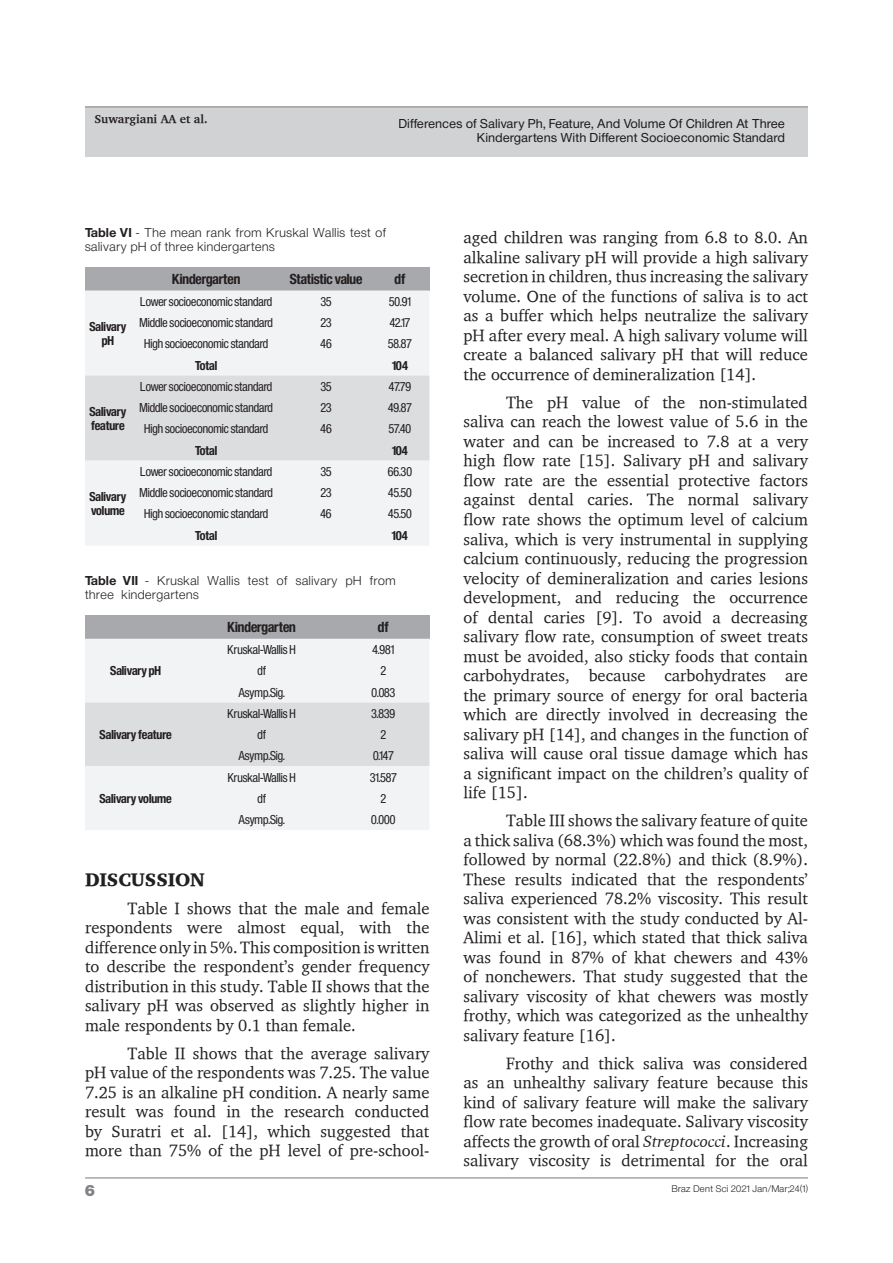
<style>
.page{position:relative;width:893px;height:1263px;background:#fff}
.page>*{position:absolute;margin:0;border:0;box-sizing:border-box;transform-origin:0 0}
.t1{font:900 18.75px "Charter";letter-spacing:-.01em;color:#231f20}
.t2{font:16.5px/19.5px "Charter";color:#231f20;text-align:justify}
.t3{font:15px "Sh Europa Nr 2 Ultra";color:#808285}
.t4{font:700 13.5px "Sh Europa Nr 2 Con";color:#231f20}
.t5{font:12px "Sh Europa Nr 2 Con";color:#231f20}
.t6{font:12px/14.4px "Sh Europa Nr 2 Light";letter-spacing:.05em;color:#231f20}
.t7{font:12px/14.4px "Sh Europa Nr 2";letter-spacing:.05em;color:#231f20;text-align:right}
.t8{font:700 12px/13.8px "Sh Europa Nr 2 Con";color:#231f20}
.t9{font:700 12px "Charter";color:#231f20}
.t10{font:9px "Sh Europa Nr 2 Light";letter-spacing:.05em;color:#231f20}
.s1{font-family:"Sh Europa Nr 2";font-weight:700}
.s2{font-style:italic}
</style>
<div class="page">
<div style="left:85px;top:107px;width:723px;height:50px;background:#d1d2d4"></div>
<hr style="left:85px;top:106px;width:723px;height:1px;background:#808285">
<hr style="left:85px;top:1177px;width:723px;height:1px;background:#808285">
<div style="left:85px;top:267px;width:46px;height:23px;background:#a8a9ad"></div>
<div style="left:131px;top:267px;width:151px;height:23px;background:#a8a9ad"></div>
<div style="left:282px;top:267px;width:88px;height:23px;background:#a8a9ad"></div>
<div style="left:370px;top:267px;width:59px;height:23px;background:#a8a9ad"></div>
<svg style="left:85px;top:290px;width:344px;height:255px"></svg>
<div style="left:85px;top:615px;width:101px;height:24px;background:#a8a9ad"></div>
<div style="left:186px;top:615px;width:151px;height:24px;background:#a8a9ad"></div>
<div style="left:337px;top:615px;width:92px;height:24px;background:#a8a9ad"></div>
<svg style="left:85px;top:639px;width:344px;height:191px"></svg>
<p class="t9" style="left:94px;top:111px;width:115px">Suwargiani AA et al.</p>
<p class="t7" style="left:399px;top:116px;width:388px">Differences of Salivary Ph, Feature, And Volume Of Children At Three<br>Kindergartens With Different Socioeconomic Standard</p>
<p class="t6" style="left:85px;top:225px;width:303px"><span class="s1">Table VI</span> - The mean rank from Kruskal Wallis test of salivary pH of three kindergartens</p>
<p class="t8" style="left:89px;top:319px;width:38px;text-align:center">Salivary pH</p>
<p class="t8" style="left:89px;top:405px;width:38px">Salivary feature</p>
<p class="t8" style="left:89px;top:490px;width:38px">Salivary volume</p>
<p class="t4" style="left:172px;top:271px;width:70px">Kindergarten</p>
<p class="t4" style="left:290px;top:271px;width:74px">Statistic value</p>
<p class="t4" style="left:395px;top:271px;width:12px">df</p>
<p class="t5" style="left:140px;top:294px;width:133px">Lower socioeconomic standard</p>
<p class="t5" style="left:321px;top:294px;width:12px">35</p>
<p class="t5" style="left:389px;top:294px;width:23px">50.91</p>
<p class="t5" style="left:140px;top:316px;width:135px">Middle socioeconomic standard</p>
<p class="t5" style="left:321px;top:316px;width:12px">23</p>
<p class="t5" style="left:390px;top:316px;width:22px">42.17</p>
<p class="t5" style="left:144px;top:337px;width:126px">High socioeconomic standard</p>
<p class="t5" style="left:321px;top:337px;width:13px">46</p>
<p class="t5" style="left:388px;top:337px;width:25px">58.87</p>
<p class="t8" style="left:195px;top:358px;width:24px">Total</p>
<p class="t8" style="left:392px;top:358px;width:17px">104</p>
<p class="t5" style="left:140px;top:379px;width:133px">Lower socioeconomic standard</p>
<p class="t5" style="left:321px;top:379px;width:12px">35</p>
<p class="t5" style="left:389px;top:379px;width:24px">47.79</p>
<p class="t5" style="left:140px;top:401px;width:135px">Middle socioeconomic standard</p>
<p class="t5" style="left:321px;top:401px;width:12px">23</p>
<p class="t5" style="left:388px;top:401px;width:25px">49.87</p>
<p class="t5" style="left:144px;top:422px;width:126px">High socioeconomic standard</p>
<p class="t5" style="left:321px;top:422px;width:13px">46</p>
<p class="t5" style="left:389px;top:422px;width:24px">57.40</p>
<p class="t8" style="left:195px;top:443px;width:24px">Total</p>
<p class="t8" style="left:392px;top:443px;width:17px">104</p>
<p class="t5" style="left:140px;top:465px;width:133px">Lower socioeconomic standard</p>
<p class="t5" style="left:321px;top:465px;width:12px">35</p>
<p class="t5" style="left:388px;top:465px;width:25px">66.30</p>
<p class="t5" style="left:140px;top:486px;width:135px">Middle socioeconomic standard</p>
<p class="t5" style="left:321px;top:486px;width:12px">23</p>
<p class="t5" style="left:388px;top:486px;width:25px">45.50</p>
<p class="t5" style="left:144px;top:507px;width:126px">High socioeconomic standard</p>
<p class="t5" style="left:320px;top:507px;width:13px">46</p>
<p class="t5" style="left:388px;top:507px;width:25px">45.50</p>
<p class="t8" style="left:195px;top:528px;width:24px">Total</p>
<p class="t8" style="left:392px;top:528px;width:17px">104</p>
<p class="t6" style="left:85px;top:573px;width:312px"><span class="s1">Table VII</span> - Kruskal Wallis test of salivary pH from three kindergartens</p>
<p class="t8" style="left:110px;top:664px;width:52px">Salivary pH</p>
<p class="t8" style="left:100px;top:728px;width:74px">Salivary feature</p>
<p class="t8" style="left:99px;top:791px;width:74px">Salivary volume</p>
<p class="t4" style="left:228px;top:619px;width:70px">Kindergarten</p>
<p class="t4" style="left:378px;top:619px;width:12px">df</p>
<p class="t5" style="left:228px;top:643px;width:70px">Kruskal-Wallis H</p>
<p class="t5" style="left:372px;top:643px;width:23px">4.981</p>
<p class="t5" style="left:257px;top:664px;width:10px">df</p>
<p class="t5" style="left:381px;top:664px;width:7px">2</p>
<p class="t5" style="left:238px;top:685px;width:48px">Asymp.Sig.</p>
<p class="t5" style="left:371px;top:685px;width:25px">0.083</p>
<p class="t5" style="left:228px;top:706px;width:70px">Kruskal-Wallis H</p>
<p class="t5" style="left:371px;top:706px;width:25px">3.839</p>
<p class="t5" style="left:257px;top:728px;width:10px">df</p>
<p class="t5" style="left:381px;top:728px;width:7px">2</p>
<p class="t5" style="left:238px;top:749px;width:48px">Asymp.Sig.</p>
<p class="t5" style="left:373px;top:749px;width:22px">0.147</p>
<p class="t5" style="left:228px;top:770px;width:70px">Kruskal-Wallis H</p>
<p class="t5" style="left:370px;top:770px;width:28px">31.587</p>
<p class="t5" style="left:257px;top:791px;width:10px">df</p>
<p class="t5" style="left:381px;top:791px;width:7px">2</p>
<p class="t5" style="left:238px;top:813px;width:48px">Asymp.Sig.</p>
<p class="t5" style="left:371px;top:813px;width:26px">0.000</p>
<p class="t1" style="left:85px;top:867px;width:121px">DISCUSSION</p>
<p class="t2" style="left:85px;top:898px;width:346px;text-indent:43px">Table I shows that the male and female respondents were almost equal, with the difference only in 5%. This composition is written to describe the respondent’s gender frequency distribution in this study. Table II shows that the salivary pH was observed as slightly higher in male respondents by 0.1 than female.</p>
<p class="t2" style="left:85px;top:1043px;width:346px;text-indent:43px">Table II shows that the average salivary pH value of the respondents was 7.25. The value 7.25 is an alkaline pH condition. A nearly same result was found in the research conducted by Suratri et al. [14], which suggested that more than 75% of the pH level of pre-school-</p>
<p class="t2" style="left:463px;top:228px;width:346px">aged children was ranging from 6.8 to 8.0. An alkaline salivary pH will provide a high salivary secretion in children, thus increasing the salivary volume. One of the functions of saliva is to act as a buffer which helps neutralize the salivary pH after every meal. A high salivary volume will create a balanced salivary pH that will reduce the occurrence of demineralization [14].</p>
<p class="t2" style="left:463px;top:392px;width:346px;text-indent:43px">The pH value of the non-stimulated saliva can reach the lowest value of 5.6 in the water and can be increased to 7.8 at a very high flow rate [15]. Salivary pH and salivary flow rate are the essential protective factors against dental caries. The normal salivary flow rate shows the optimum level of calcium saliva, which is very instrumental in supplying calcium continuously, reducing the progression velocity of demineralization and caries lesions development, and reducing the occurrence of dental caries [9]. To avoid a decreasing salivary flow rate, consumption of sweet treats must be avoided, also sticky foods that contain carbohydrates, because carbohydrates are the primary source of energy for oral bacteria which are directly involved in decreasing the salivary pH [14], and changes in the function of saliva will cause oral tissue damage which has a significant impact on the children’s quality of life [15].</p>
<p class="t2" style="left:463px;top:810px;width:346px;text-indent:43px">Table III shows the salivary feature of quite a thick saliva (68.3%) which was found the most, followed by normal (22.8%) and thick (8.9%).<br>These results indicated that the respondents’ saliva experienced 78.2% viscosity. This result was consistent with the study conducted by Al-Alimi et al. [16], which stated that thick saliva was found in 87% of khat chewers and 43% of nonchewers. That study suggested that the salivary viscosity of khat chewers was mostly frothy, which was categorized as the unhealthy salivary feature [16].</p>
<p class="t2" style="left:463px;top:1053px;width:346px;text-indent:43px">Frothy and thick saliva was considered as an unhealthy salivary feature because this kind of salivary feature will make the salivary flow rate becomes inadequate. Salivary viscosity affects the growth of oral <span class="s2">Streptococci</span>. Increasing salivary viscosity is detrimental for the oral</p>
<p class="t3" style="left:85px;top:1182px;width:11px">6</p>
<p class="t10" style="left:672px;top:1183px;width:138px">Braz Dent Sci 2021 Jan/Mar;24(1)</p>
</div>
